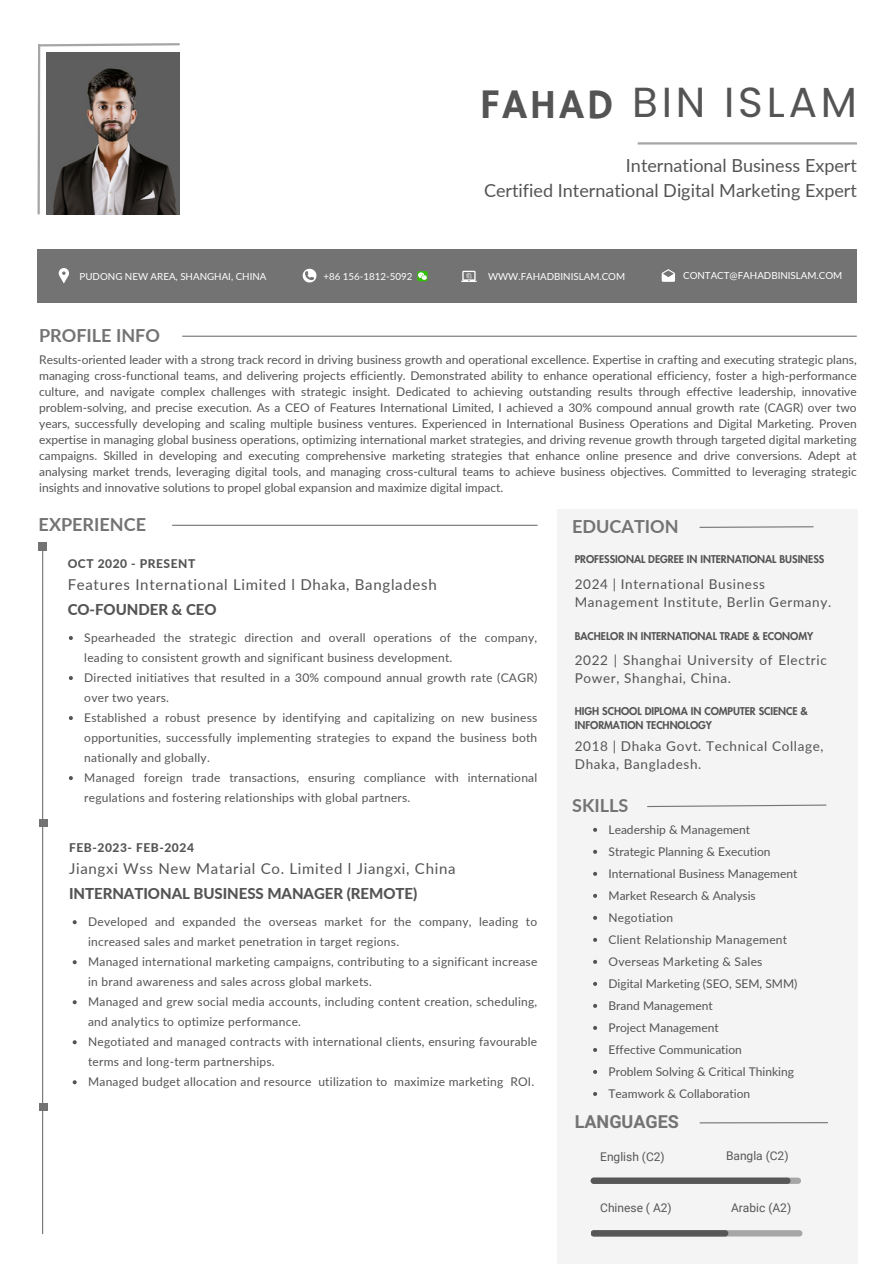
<style>
.page{position:relative;width:894px;height:1264px;background:#fff}
.page>*{position:absolute;margin:0;border:0;box-sizing:border-box;transform-origin:0 0}
.t1{font:42px "Poppins";letter-spacing:.09em;color:#545454}
.t2{font:18px/24.8px "Lato";color:#545454;text-align:right}
.t3{font:700 18px "Lato";color:#737373}
.t4{font:700 18px "Araboto";color:#737373}
.t5{font:15px "Lato";letter-spacing:.045em;color:#545454}
.t6{font:800 15px "Lato";letter-spacing:-.005em;color:#545454}
.t7{font:13.5px/18px "Lato";letter-spacing:.045em;color:#545454}
.t8{font:12px/20px "Lato";letter-spacing:.02em;color:#545454}
.t9{font:12px "Lato";color:#545454}
.t10{font:12px "Roboto";color:#575757}
.t11{font:800 12px "Lato";letter-spacing:.045em;color:#545454}
.t12{font:800 10.5px/14px "Futura LT Pro";letter-spacing:-.005em;color:#545454}
.t13{font:9.75px "Lato";color:#fff}
.s1{font-family:"Hammersmith One"}
</style>
<div class="page">
<svg style="left:37px;top:43px;width:143px;height:172px"></svg>
<hr style="left:637px;top:142px;width:219px;height:2px;background:#a6a6a6">
<div style="left:557px;top:509px;width:300px;height:754px;background:#f4f4f4"></div>
<hr style="left:182px;top:335px;width:674px;height:2px;background:#737373">
<hr style="left:172px;top:524px;width:365px;height:2px;background:#737373">
<hr style="left:42px;top:543px;width:1px;height:690px;background:#737373">
<svg style="left:699px;top:526px;width:115px;height:2px"></svg>
<svg style="left:647px;top:804px;width:180px;height:3px"></svg>
<hr style="left:699px;top:1122px;width:128px;height:1px;background:#737373">
<div style="left:39px;top:542px;width:8px;height:8px;background:#737373"></div>
<svg style="left:39px;top:819px;width:8px;height:7px"></svg>
<img style="left:47px;top:53px;width:132px;height:162px">
<div style="left:38px;top:249px;width:818px;height:54px;background:#737373"></div>
<svg style="left:59px;top:268px;width:10px;height:15px"></svg>
<svg style="left:661px;top:269px;width:14px;height:13px"></svg>
<svg style="left:461px;top:271px;width:15px;height:11px"></svg>
<svg style="left:302px;top:269px;width:14px;height:14px"></svg>
<svg style="left:417px;top:271px;width:10px;height:10px"></svg>
<svg style="left:417px;top:272px;width:10px;height:8px"></svg>
<div style="left:590px;top:1177px;width:210px;height:6px;background:#a6a6a6;border-radius:3px"></div>
<div style="left:590px;top:1177px;width:200px;height:6px;background:#575757;border-radius:3px"></div>
<div style="left:590px;top:1230px;width:212px;height:6px;background:#a6a6a6;border-radius:3px"></div>
<div style="left:590px;top:1230px;width:138px;height:6px;background:#575757;border-radius:3px"></div>
<svg style="left:39px;top:1103px;width:8px;height:7px"></svg>
<svg style="left:69px;top:636px;width:4px;height:4px"></svg>
<svg style="left:69px;top:676px;width:4px;height:4px"></svg>
<svg style="left:69px;top:716px;width:4px;height:4px"></svg>
<svg style="left:69px;top:776px;width:4px;height:4px"></svg>
<svg style="left:73px;top:920px;width:4px;height:4px"></svg>
<svg style="left:73px;top:960px;width:4px;height:4px"></svg>
<svg style="left:73px;top:1000px;width:4px;height:4px"></svg>
<svg style="left:73px;top:1040px;width:4px;height:4px"></svg>
<svg style="left:73px;top:1080px;width:4px;height:4px"></svg>
<svg style="left:593px;top:827px;width:4px;height:4px"></svg>
<svg style="left:593px;top:849px;width:4px;height:4px"></svg>
<svg style="left:593px;top:871px;width:4px;height:4px"></svg>
<svg style="left:593px;top:893px;width:4px;height:4px"></svg>
<svg style="left:593px;top:915px;width:4px;height:4px"></svg>
<svg style="left:593px;top:937px;width:4px;height:4px"></svg>
<svg style="left:593px;top:960px;width:4px;height:3px"></svg>
<svg style="left:593px;top:982px;width:4px;height:3px"></svg>
<svg style="left:593px;top:1004px;width:4px;height:3px"></svg>
<svg style="left:593px;top:1026px;width:4px;height:3px"></svg>
<svg style="left:593px;top:1048px;width:4px;height:3px"></svg>
<svg style="left:593px;top:1070px;width:4px;height:3px"></svg>
<svg style="left:593px;top:1092px;width:4px;height:3px"></svg>
<p class="t1" style="left:479px;top:73px;width:379px"><span class="s1">FAHAD</span> BIN ISLAM</p>
<p class="t2" style="left:484px;top:153px;width:374px">International Business Expert<br>Certified International Digital Marketing Expert</p>
<h1 class="t13" style="left:80px;top:270px;width:188px">PUDONG NEW AREA, SHANGHAI, CHINA</h1>
<p class="t13" style="left:323px;top:270px;width:90px">+86 156-1812-5092</p>
<h3 class="t13" style="left:488px;top:270px;width:138px">WWW.FAHADBINISLAM.COM</h3>
<p class="t13" style="left:683px;top:269px;width:160px">CONTACT@FAHADBINISLAM.COM</p>
<p class="t3" style="left:39px;top:324px;width:122px">PROFILE INFO</p>
<p class="t8" style="left:39px;top:351px;width:818px;line-height:16px;text-align:justify">Results-oriented leader with a strong track record in driving business growth and operational excellence. Expertise in crafting and executing strategic plans, managing cross-functional teams, and delivering projects efficiently. Demonstrated ability to enhance operational efficiency, foster a high-performance culture, and navigate complex challenges with strategic insight. Dedicated to achieving outstanding results through effective leadership, innovative problem-solving, and precise execution. As a CEO of Features International Limited, I achieved a 30% compound annual growth rate (CAGR) over two years, successfully developing and scaling multiple business ventures. Experienced in International Business Operations and Digital Marketing. Proven expertise in managing global business operations, optimizing international market strategies, and driving revenue growth through targeted digital marketing campaigns. Skilled in developing and executing comprehensive marketing strategies that enhance online presence and drive conversions. Adept at analysing market trends, leveraging digital tools, and managing cross-cultural teams to achieve business objectives. Committed to leveraging strategic insights and innovative solutions to propel global expansion and maximize digital impact.</p>
<p class="t3" style="left:39px;top:513px;width:109px">EXPERIENCE</p>
<p class="t11" style="left:68px;top:556px;width:129px">OCT 2020 - PRESENT</p>
<h4 class="t5" style="left:68px;top:575px;width:370px">Features International Limited l Dhaka, Bangladesh</h4>
<p class="t6" style="left:68px;top:600px;width:150px">CO-FOUNDER &amp; CEO</p>
<p class="t8" style="left:84px;top:627px;width:454px">Spearheaded the strategic direction and overall operations of the company, leading to consistent growth and significant business development.</p>
<h2 class="t8" style="left:84px;top:667px;width:454px">Directed initiatives that resulted in a 30% compound annual growth rate (CAGR) over two years.</h2>
<p class="t8" style="left:84px;top:707px;width:454px;text-align:justify">Established a robust presence by identifying and capitalizing on new business opportunities, successfully implementing strategies to expand the business both nationally and globally.</p>
<h2 class="t8" style="left:84px;top:767px;width:454px">Managed foreign trade transactions, ensuring compliance with international regulations and fostering relationships with global partners.</h2>
<h5 class="t11" style="left:69px;top:839px;width:126px">FEB-2023- FEB-2024</h5>
<p class="t5" style="left:69px;top:859px;width:388px">Jiangxi Wss New Matarial Co. Limited l Jiangxi, China</p>
<p class="t6" style="left:69px;top:883px;width:349px">INTERNATIONAL BUSINESS MANAGER (REMOTE)</p>
<p class="t8" style="left:88px;top:911px;width:450px">Developed and expanded the overseas market for the company, leading to increased sales and market penetration in target regions.</p>
<h5 class="t8" style="left:88px;top:951px;width:450px">Managed international marketing campaigns, contributing to a significant increase in brand awareness and sales across global markets.</h5>
<h4 class="t8" style="left:88px;top:991px;width:450px">Managed and grew social media accounts, including content creation, scheduling, and analytics to optimize performance.</h4>
<p class="t8" style="left:88px;top:1031px;width:450px">Negotiated and managed contracts with international clients, ensuring favourable terms and long-term partnerships.</p>
<p class="t8" style="left:88px;top:1071px;width:447px">Managed budget allocation and resource utilization to maximize marketing ROI.</p>
<p class="t3" style="left:572px;top:515px;width:108px">EDUCATION</p>
<p class="t12" style="left:574px;top:553px;width:251px">PROFESSIONAL DEGREE IN INTERNATIONAL BUSINESS</p>
<p class="t7" style="left:574px;top:575px;width:258px">2024 | International Business<br>Management Institute, Berlin Germany.</p>
<p class="t12" style="left:574px;top:630px;width:240px">BACHELOR IN INTERNATIONAL TRADE &amp; ECONOMY</p>
<p class="t7" style="left:574px;top:650px;width:253px">2022 | Shanghai University of Electric<br>Power, Shanghai, China.</p>
<p class="t12" style="left:574px;top:704px;width:234px">HIGH SCHOOL DIPLOMA IN COMPUTER SCIENCE &amp;<br>INFORMATION TECHNOLOGY</p>
<p class="t7" style="left:574px;top:737px;width:250px">2018 | Dhaka Govt. Technical Collage,<br>Dhaka, Bangladesh.</p>
<p class="t3" style="left:572px;top:794px;width:58px">SKILLS</p>
<h2 class="t9" style="left:608px;top:822px;width:143px">Leadership &amp; Management</h2>
<h6 class="t9" style="left:608px;top:844px;width:163px">Strategic Planning &amp; Execution</h6>
<p class="t9" style="left:608px;top:866px;width:190px">International Business Management</p>
<h6 class="t9" style="left:608px;top:888px;width:149px">Market Research &amp; Analysis</h6>
<p class="t8" style="left:608px;top:907px;width:66px">Negotiation</p>
<h6 class="t8" style="left:608px;top:929px;width:180px">Client Relationship Management</h6>
<h2 class="t8" style="left:608px;top:951px;width:155px">Overseas Marketing &amp; Sales</h2>
<p class="t9" style="left:608px;top:976px;width:190px">Digital Marketing (SEO, SEM, SMM)</p>
<p class="t9" style="left:608px;top:998px;width:106px">Brand Management</p>
<p class="t9" style="left:608px;top:1020px;width:112px">Project Management</p>
<p class="t9" style="left:608px;top:1042px;width:135px">Effective Communication</p>
<p class="t9" style="left:608px;top:1064px;width:187px">Problem Solving &amp; Critical Thinking</p>
<p class="t9" style="left:608px;top:1086px;width:143px">Teamwork &amp; Collaboration</p>
<p class="t4" style="left:574px;top:1111px;width:106px">LANGUAGES</p>
<p class="t10" style="left:600px;top:1149px;width:66px">English (C2)</p>
<p class="t10" style="left:725px;top:1148px;width:64px">Bangla (C2)</p>
<p class="t10" style="left:600px;top:1200px;width:73px">Chinese ( A2)</p>
<p class="t10" style="left:730px;top:1200px;width:62px">Arabic (A2)</p>
</div>
